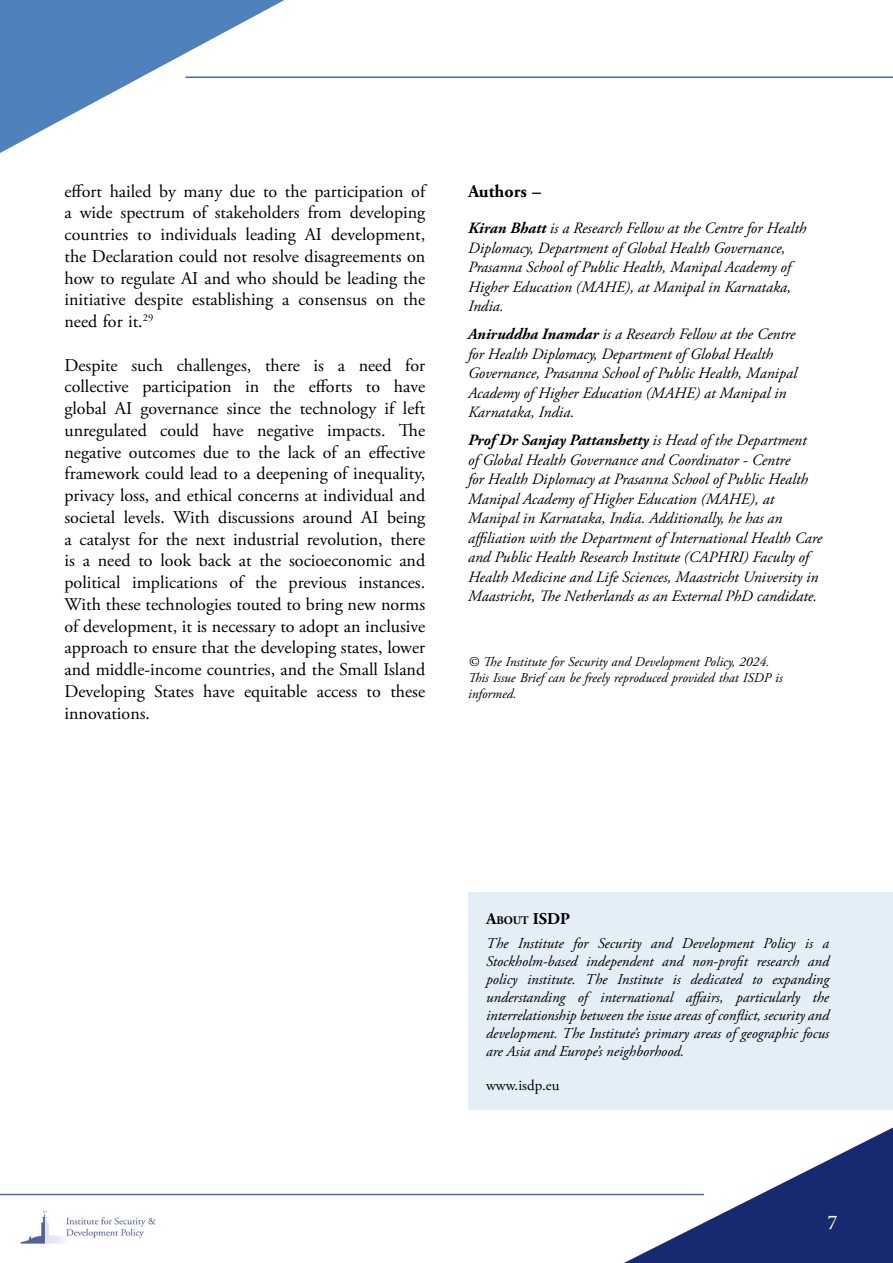
<style>
.page{position:relative;width:893px;height:1263px;background:#fff}
.page>*{position:absolute;margin:0;border:0;box-sizing:border-box;transform-origin:0 0}
.t1{font:21px "Minion Pro";color:#fff}
.t2{font:18px/21.8px "Adobe Garamond Pro";color:#000;text-align:justify}
.t3{font:700 18px "Adobe Garamond Pro";color:#000}
.t4{font:700 16.5px "Adobe Garamond Pro";color:#000}
.t5{font:italic 15.75px/19.5px "Adobe Garamond Pro";color:#000}
.t6{font:italic 15px/18px "Adobe Garamond Pro";color:#000;text-align:justify}
.t7{font:15px "Adobe Garamond Pro";color:#000}
.t8{font:italic 13.5px/16.2px "Adobe Garamond Pro";color:#000}
.s1{font-weight:700}
.s2{font-size:11.55px}
</style>
<div class="page">
<svg style="left:0;top:0;width:284px;height:153px"></svg>
<hr style="left:185px;top:77px;width:708px;height:1px;background:#5066a7">
<svg style="left:624px;top:1127px;width:269px;height:136px"></svg>
<hr style="left:0;top:1194px;width:704px;height:1px;background:#5066a7">
<img style="left:20px;top:1210px;width:136px;height:34px">
<div style="left:468px;top:892px;width:425px;height:218px;background:#e4eef8"></div>
<p class="t2" style="left:64px;top:181px;width:364px">effort hailed by many due to the participation of a wide spectrum of stakeholders from developing countries to individuals leading AI development, the Declaration could not resolve disagreements on how to regulate AI and who should be leading the initiative despite establishing a consensus on the need for it.<sup>29</sup></p>
<p class="t2" style="left:64px;top:355px;width:362px">Despite such challenges, there is a need for collective participation in the efforts to have global AI governance since the technology if left unregulated could have negative impacts. The negative outcomes due to the lack of an effective framework could lead to a deepening of inequality, privacy loss, and ethical concerns at individual and societal levels. With discussions around AI being a catalyst for the next industrial revolution, there is a need to look back at the socioeconomic and political implications of the previous instances.<br>With these technologies touted to bring new norms of development, it is necessary to adopt an inclusive approach to ensure that the developing states, lower and middle-income countries, and the Small Island Developing States have equitable access to these innovations.</p>
<p class="t3" style="left:468px;top:180px;width:74px">Authors –</p>
<p class="t5" style="left:468px;top:219px;width:340px"><span class="s1">Kiran Bhatt</span> is a Research Fellow at the Centre for Health Diplomacy, Department of Global Health Governance, Prasanna School of Public Health, Manipal Academy of Higher Education (MAHE), at Manipal in Karnataka, India.</p>
<p class="t5" style="left:468px;top:325px;width:330px"><span class="s1">Aniruddha Inamdar</span> is a Research Fellow at the Centre for Health Diplomacy, Department of Global Health Governance, Prasanna School of Public Health, Manipal Academy of Higher Education (MAHE) at Manipal in Karnataka, India.</p>
<p class="t5" style="left:468px;top:431px;width:356px"><span class="s1">Prof Dr Sanjay Pattanshetty</span> is Head of the Department<br>of Global Health Governance and Coordinator - Centre<br>for Health Diplomacy at Prasanna School of Public Health Manipal Academy of Higher Education (MAHE), at Manipal in Karnataka, India. Additionally, he has an affiliation with the Department of International Health Care and Public Health Research Institute (CAPHRI) Faculty of Health Medicine and Life Sciences, Maastricht University in Maastricht, The Netherlands as an External PhD candidate.</p>
<p class="t8" style="left:468px;top:654px;width:316px">© The Institute for Security and Development Policy, 2024.<br>This Issue Brief can be freely reproduced provided that ISDP is informed.</p>
<p class="t4" style="left:486px;top:909px;width:86px">A<span class="s2">bout</span> ISDP</p>
<p class="t6" style="left:486px;top:934px;width:345px">The Institute for Security and Development Policy is a Stockholm-based independent and non-profit research and policy institute. The Institute is dedicated to expanding understanding of international affairs, particularly the interrelationship between the issue areas of conflict, security and development. The Institute’s primary areas of geographic focus are Asia and Europe’s neighborhood.</p>
<p class="t7" style="left:486px;top:1076px;width:75px">www.isdp.eu</p>
<p class="t1" style="left:827px;top:1208px;width:12px">7</p>
</div>
